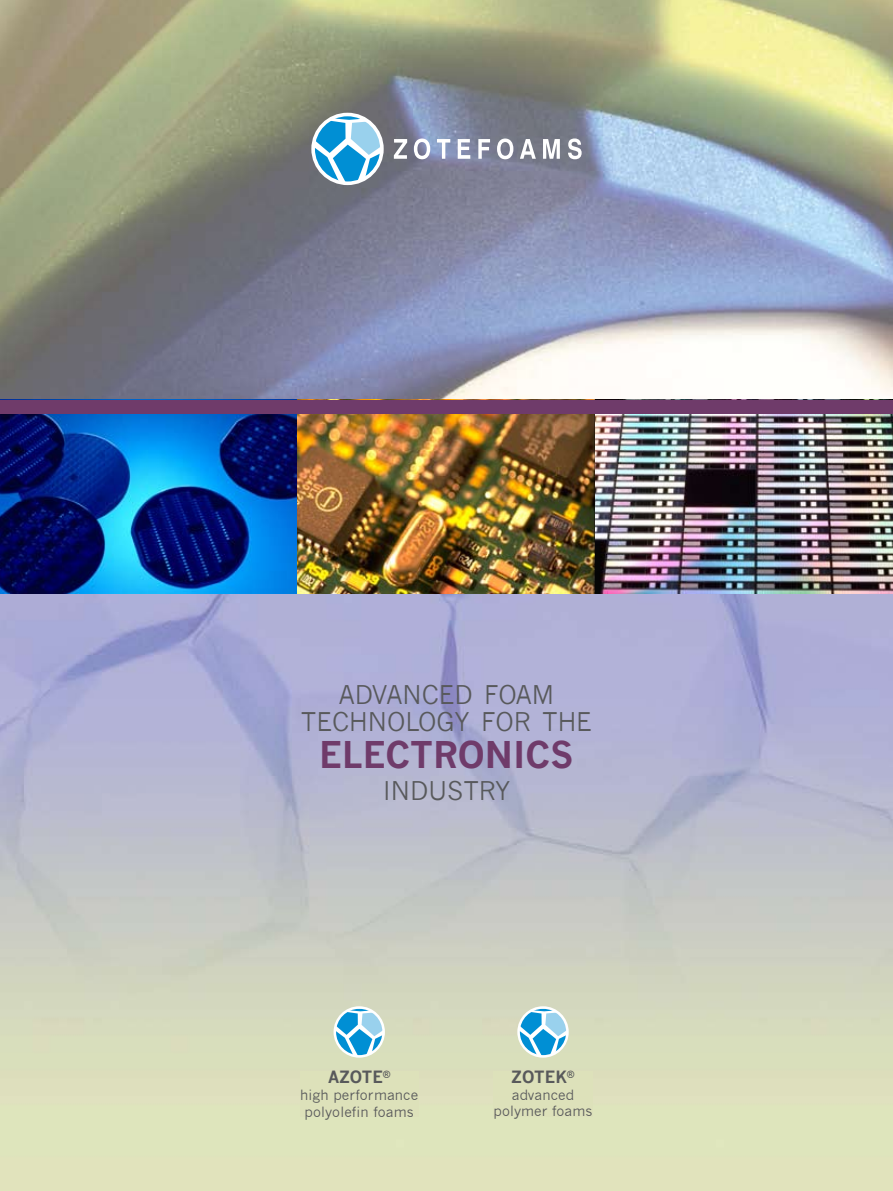
<style>
.page{position:relative;width:893px;height:1191px;background:#fff}
.page>*{position:absolute;margin:0;border:0;box-sizing:border-box;transform-origin:0 0}
.t1{font:700 36px "News Gothic";color:#6f3b6a}
.t2{font:25.2px/27px "News Gothic";color:#58595b;text-align:center}
.t3{font:700 16.5px "News Gothic";letter-spacing:.01em;color:#58595b}
.t4{font:13.8px/16.5px "News Gothic";letter-spacing:.01em;color:#58595b;text-align:center}
</style>
<div class="page">
<img style="left:0;top:0;width:893px;height:1191px">
<img style="left:0;top:413px;width:298px;height:180px">
<img style="left:298px;top:413px;width:595px;height:180px">
<svg style="left:311px;top:113px;width:73px;height:72px"></svg>
<svg style="left:394px;top:139px;width:13px;height:20px"></svg>
<svg style="left:414px;top:138px;width:16px;height:21px"></svg>
<svg style="left:437px;top:139px;width:13px;height:20px"></svg>
<svg style="left:458px;top:139px;width:12px;height:20px"></svg>
<svg style="left:478px;top:139px;width:12px;height:20px"></svg>
<svg style="left:497px;top:138px;width:16px;height:21px"></svg>
<svg style="left:520px;top:139px;width:16px;height:20px"></svg>
<svg style="left:543px;top:139px;width:17px;height:20px"></svg>
<svg style="left:568px;top:138px;width:14px;height:21px"></svg>
<svg style="left:315px;top:116px;width:65px;height:65px"></svg>
<div style="left:0;top:400px;width:893px;height:13px;background:#6f3b6a"></div>
<div style="left:493px;top:1070px;width:100px;height:46px;background:#dde1ba"></div>
<svg style="left:517px;top:1006px;width:52px;height:51px"></svg>
<svg style="left:520px;top:1008px;width:46px;height:47px"></svg>
<div style="left:300px;top:1070px;width:118px;height:46px;background:#dde1ba"></div>
<svg style="left:334px;top:1006px;width:51px;height:51px"></svg>
<svg style="left:336px;top:1008px;width:46px;height:47px"></svg>
<h2 class="t2" style="left:301px;top:681px;width:293px">ADVANCED FOAM<br>TECHNOLOGY FOR THE</h2>
<h1 class="t1" style="left:319px;top:733px;width:256px">ELECTRONICS</h1>
<h2 class="t2" style="left:383px;top:777px;width:129px">INDUSTRY</h2>
<p class="t3" style="left:328px;top:1067px;width:64px">AZOT E<sup>®</sup></p>
<p class="t4" style="left:300px;top:1086px;width:120px">high performance polyolefin foams</p>
<p class="t3" style="left:512px;top:1067px;width:64px">ZOTEK<sup>®</sup></p>
<p class="t4" style="left:493px;top:1086px;width:101px">advanced polymer foams</p>
</div>
